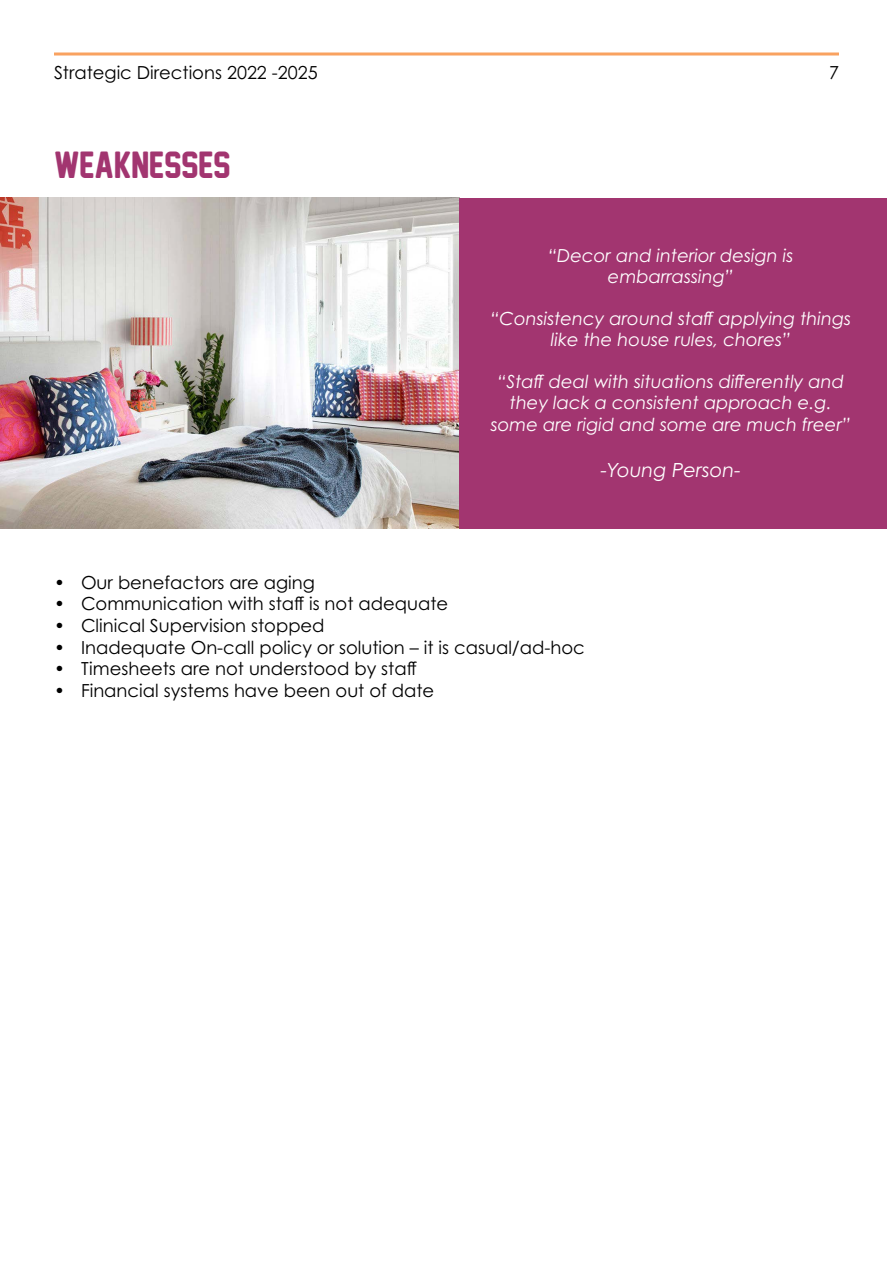
<style>
.page{position:relative;width:893px;height:1263px;background:#fff}
.page>*{position:absolute;margin:0;border:0;box-sizing:border-box;transform-origin:0 0}
.t1{font:34.5px "New Athletic M54";color:#a23570}
.t2{font:italic 19.5px "Century Gothic Pro";color:#fff}
.t3{font:18px "Century Gothic Pro";color:#000}
.t4{font:italic 18px/21px "Century Gothic Pro";color:#fff;text-align:center}
</style>
<div class="page">
<hr style="left:54px;top:53px;width:785px;height:3px;background:#f9a260">
<img style="left:0;top:198px;width:460px;height:330px">
<div style="left:460px;top:198px;width:427px;height:330px;background:#a23570"></div>
<p class="t3" style="left:54px;top:62px;width:265px">Strategic Directions 2022 -2025</p>
<p class="t3" style="left:829px;top:62px;width:11px">7</p>
<h1 class="t1" style="left:54px;top:146px;width:178px">WEAKNESSES</h1>
<p class="t4" style="left:548px;top:245px;width:247px">“Decor and interior design is embarrassing”</p>
<p class="t4" style="left:490px;top:308px;width:362px">“Consistency around staff applying things like the house rules, chores”</p>
<p class="t4" style="left:491px;top:371px;width:361px">“Staff deal with situations differently and they lack a consistent approach e.g. some are rigid and some are much freer”</p>
<p class="t2" style="left:601px;top:459px;width:142px">-Young Person-</p>
<p class="t3" style="left:54px;top:571px;width:262px">• Our benefactors are aging</p>
<p class="t3" style="left:54px;top:593px;width:396px">• Communication with staff is not adequate</p>
<p class="t3" style="left:54px;top:614px;width:272px">• Clinical Supervision stopped</p>
<p class="t3" style="left:54px;top:636px;width:532px">• Inadequate On-call policy or solution – it is casual/ad-hoc</p>
<p class="t3" style="left:54px;top:658px;width:364px">• Timesheets are not understood by staff</p>
<p class="t3" style="left:54px;top:679px;width:382px">• Financial systems have been out of date</p>
</div>
